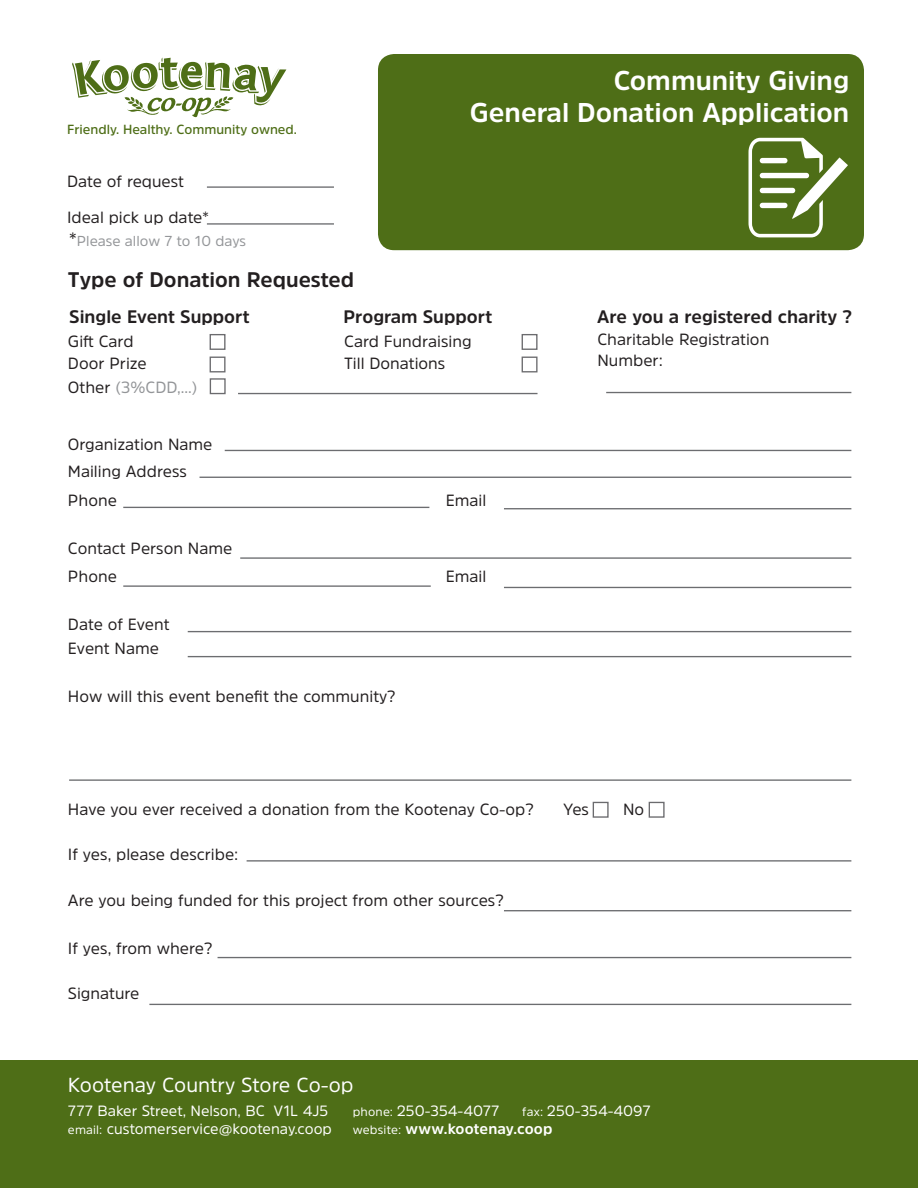
<style>
.page{position:relative;width:918px;height:1188px;background:#fff}
.page>*{position:absolute;margin:0;border:0;box-sizing:border-box;transform-origin:0 0}
.t1{font:700 27px "Amsi Pro";color:#fff}
.t2{font:700 21px "Amsi Pro";color:#231f20}
.t3{font:20.25px "Amsi Pro";color:#fff}
.t4{font:700 18px "Amsi Pro";color:#231f20}
.t5{font:16.2px "Amsi Pro";color:#231f20}
.t6{font:16.2px "Amsi Pro";color:#939598}
.t7{font:14.85px "Amsi Pro";color:#fff}
.t8{font:700 14.85px "Amsi Pro";letter-spacing:.01em;color:#fff}
.t9{font:14.4px "Amsi Pro";color:#939598}
.t10{font:600 13.2px "Amsi Pro";color:#4e6e17}
.s1{font-size:19.2px;color:#231f20}
.s2{color:#231f20}
.s3{font-size:12.15px}
.s4{font-weight:400;font-size:12.15px}
</style>
<div class="page">
<div style="left:378px;top:54px;width:486px;height:196px;background:#4e6e17;border-radius:16px"></div>
<svg style="left:749px;top:138px;width:99px;height:99px"></svg>
<hr style="left:149px;top:1004px;width:702px;height:1px;background:#6c6d70">
<hr style="left:225px;top:450px;width:626px;height:1px;background:#6c6d70">
<hr style="left:200px;top:477px;width:651px;height:1px;background:#6c6d70">
<hr style="left:123px;top:507px;width:306px;height:1px;background:#6c6d70">
<hr style="left:123px;top:585px;width:308px;height:2px;background:#6c6d70">
<hr style="left:188px;top:631px;width:663px;height:1px;background:#6c6d70">
<hr style="left:247px;top:860px;width:604px;height:2px;background:#6c6d70">
<hr style="left:504px;top:910px;width:347px;height:1px;background:#6c6d70">
<hr style="left:218px;top:957px;width:633px;height:1px;background:#6c6d70">
<hr style="left:240px;top:557px;width:611px;height:2px;background:#6c6d70">
<hr style="left:69px;top:779px;width:782px;height:2px;background:#6c6d70">
<div style="left:593px;top:802px;width:16px;height:16px;border:1px solid #6b6b6e"></div>
<div style="left:649px;top:802px;width:16px;height:16px;border:1px solid #6b6b6e"></div>
<div style="left:210px;top:357px;width:16px;height:15px;border:1px solid #6b6b6e"></div>
<div style="left:522px;top:334px;width:16px;height:16px;border:1px solid #6b6b6e"></div>
<div style="left:522px;top:357px;width:16px;height:15px;border:1px solid #6b6b6e"></div>
<hr style="left:606px;top:392px;width:245px;height:1px;background:#6c6d70">
<hr style="left:207px;top:186px;width:127px;height:2px;background:#6c6d70">
<hr style="left:207px;top:223px;width:127px;height:2px;background:#6c6d70">
<div style="left:210px;top:334px;width:16px;height:16px;border:1px solid #6b6b6e"></div>
<div style="left:210px;top:378px;width:16px;height:16px;border:1px solid #6b6b6e"></div>
<hr style="left:238px;top:393px;width:300px;height:1px;background:#6c6d70">
<svg style="left:72px;top:57px;width:214px;height:60px"></svg>
<div style="left:0;top:1060px;width:918px;height:128px;background:#4e6e17"></div>
<hr style="left:504px;top:508px;width:347px;height:1px;background:#6c6d70">
<hr style="left:504px;top:587px;width:347px;height:1px;background:#6c6d70">
<hr style="left:188px;top:656px;width:663px;height:1px;background:#6c6d70">
<p class="t10" style="left:67px;top:121px;width:231px">Friendly. Healthy. Community owned.</p>
<p class="t5" style="left:67px;top:170px;width:118px">Date of request</p>
<p class="t5" style="left:67px;top:206px;width:143px">Ideal pick up date*</p>
<p class="t9" style="left:69px;top:232px;width:178px"><span class="s1">*</span>Please allow 7 to 10 days</p>
<p class="t2" style="left:68px;top:265px;width:288px">Type of Donation Requested</p>
<p class="t1" style="left:614px;top:62px;width:237px">Community Giving</p>
<p class="t1" style="left:470px;top:94px;width:381px">General Donation Application</p>
<p class="t4" style="left:69px;top:304px;width:182px">Single Event Support</p>
<p class="t4" style="left:343px;top:304px;width:150px">Program Support</p>
<p class="t5" style="left:68px;top:330px;width:67px">Gift Card</p>
<p class="t5" style="left:68px;top:353px;width:80px">Door Prize</p>
<p class="t6" style="left:68px;top:377px;width:131px"><span class="s2">Other</span> (3%CDD,...)</p>
<p class="t5" style="left:344px;top:331px;width:129px">Card Fundraising</p>
<p class="t5" style="left:344px;top:352px;width:103px">Till Donations</p>
<p class="t5" style="left:68px;top:434px;width:146px">Organization Name</p>
<p class="t5" style="left:68px;top:461px;width:120px">Mailing Address</p>
<p class="t5" style="left:68px;top:489px;width:50px">Phone</p>
<p class="t5" style="left:446px;top:489px;width:42px">Email</p>
<p class="t5" style="left:68px;top:537px;width:166px">Contact Person Name</p>
<p class="t5" style="left:68px;top:566px;width:50px">Phone</p>
<p class="t5" style="left:446px;top:566px;width:42px">Email</p>
<p class="t5" style="left:68px;top:614px;width:103px">Date of Event</p>
<p class="t5" style="left:68px;top:638px;width:92px">Event Name</p>
<p class="t5" style="left:68px;top:686px;width:329px">How will this event benefit the community?</p>
<p class="t4" style="left:597px;top:304px;width:256px">Are you a registered charity ?</p>
<p class="t5" style="left:597px;top:328px;width:173px">Charitable Registration</p>
<p class="t5" style="left:597px;top:349px;width:67px">Number:</p>
<p class="t5" style="left:68px;top:798px;width:467px">Have you ever received a donation from the Kootenay Co-op?</p>
<p class="t5" style="left:563px;top:798px;width:27px">Yes</p>
<p class="t5" style="left:623px;top:798px;width:23px">No</p>
<p class="t5" style="left:68px;top:843px;width:172px">If yes, please describe:</p>
<p class="t5" style="left:68px;top:890px;width:437px">Are you being funded for this project from other sources?</p>
<p class="t5" style="left:68px;top:938px;width:146px">If yes, from where?</p>
<p class="t5" style="left:68px;top:983px;width:73px">Signature</p>
<p class="t3" style="left:68px;top:1071px;width:287px">Kootenay Country Store Co-op</p>
<p class="t7" style="left:68px;top:1101px;width:262px">777 Baker Street, Nelson, BC V1L 4J5</p>
<p class="t7" style="left:353px;top:1101px;width:148px"><span class="s3">phone:</span> 250-354-4077</p>
<p class="t7" style="left:522px;top:1101px;width:130px"><span class="s3">fax:</span> 250-354-4097</p>
<p class="t7" style="left:68px;top:1119px;width:265px"><span class="s3">email:</span> customerservice@kootenay.coop</p>
<p class="t8" style="left:353px;top:1119px;width:201px"><span class="s4">website:</span> www.kootenay.coop</p>
</div>
